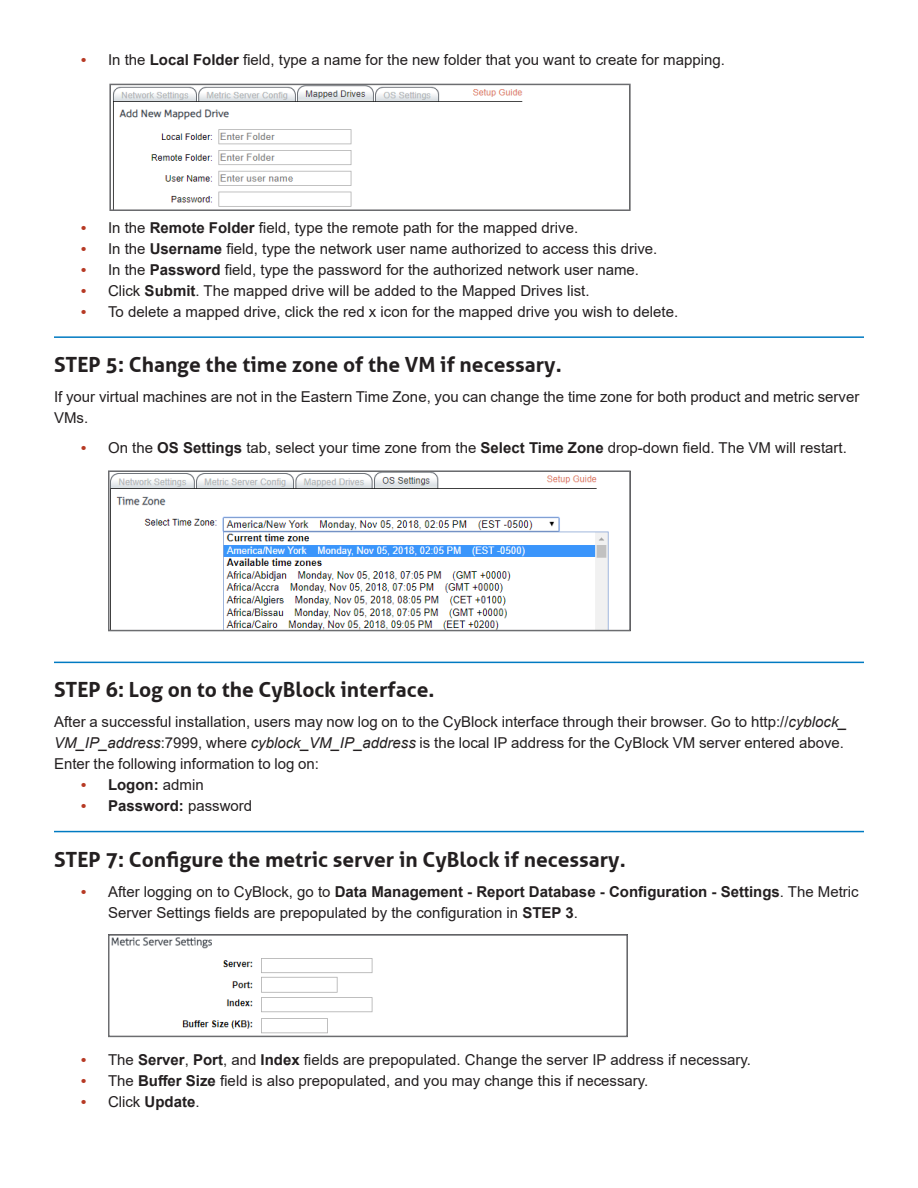
<style>
.page{position:relative;width:918px;height:1188px;background:#fff}
.page>*{position:absolute;margin:0;border:0;box-sizing:border-box;transform-origin:0 0}
.Heading_1{font:700 21px "WC Aller";color:#231f20}
.t1{font:15px/21px "Arial";color:#231f20}
.t2{font:700 15px "Arial";color:#231f20}
.s1{font-weight:700;font-size:14.7px;color:#b73a25}
.s2{font-weight:700}
.s3{font-style:italic}
.s4{font-size:14.7px;color:#b73a25}
.s5{font-weight:400}
</style>
<div class="page">
<hr style="left:54px;top:336px;width:810px;height:2px;background:#007ac2">
<hr style="left:54px;top:662px;width:810px;height:1px;background:#007ac2">
<hr style="left:54px;top:831px;width:810px;height:1px;background:#007ac2">
<img style="left:111px;top:937px;width:262px;height:97px">
<div style="left:108px;top:934px;width:520px;height:103px;border:2px solid #6c6d70"></div>
<img style="left:113px;top:87px;width:410px;height:121px">
<div style="left:109px;top:84px;width:522px;height:127px;border:2px solid #6c6d70"></div>
<img style="left:111px;top:473px;width:498px;height:155px">
<div style="left:108px;top:470px;width:523px;height:161px;border:2px solid #6c6d70"></div>
<p class="t1" style="left:81px;top:49px;width:645px"><span class="s1">•</span> In the <span class="s2">Local Folder</span> field, type a name for the new folder that you want to create for mapping.</p>
<p class="t1" style="left:81px;top:217px;width:499px"><span class="s1">•</span> In the <span class="s2">Remote Folder</span> field, type the remote path for the mapped drive.</p>
<p class="t1" style="left:81px;top:238px;width:578px"><span class="s1">•</span> In the <span class="s2">Username</span> field, type the network user name authorized to access this drive.</p>
<p class="t1" style="left:81px;top:259px;width:560px"><span class="s1">•</span> In the <span class="s2">Password</span> field, type the password for the authorized network user name.</p>
<p class="t1" style="left:81px;top:280px;width:510px"><span class="s1">•</span> Click <span class="s2">Submit</span>. The mapped drive will be added to the Mapped Drives list.</p>
<p class="t1" style="left:81px;top:301px;width:599px"><span class="s1">•</span> To delete a mapped drive, click the red x icon for the mapped drive you wish to delete.</p>
<p class="Heading_1" style="left:54px;top:352px;width:509px">STEP 5: Change the time zone of the VM if necessary.</p>
<p class="t1" style="left:54px;top:386px;width:807px">If your virtual machines are not in the Eastern Time Zone, you can change the time zone for both product and metric server<br>VMs.</p>
<p class="t1" style="left:81px;top:437px;width:767px"><span class="s1">•</span> On the <span class="s2">OS Settings</span> tab, select your time zone from the <span class="s2">Select Time Zone</span> drop-down field. The VM will restart.</p>
<p class="Heading_1" style="left:54px;top:678px;width:382px">STEP 6: Log on to the CyBlock interface.</p>
<p class="t1" style="left:54px;top:711px;width:794px">After a successful installation, users may now log on to the CyBlock interface through their browser. Go to http://<span class="s3">cyblock_<br>VM_IP_address</span>:7999, where <span class="s3">cyblock_VM_IP_address</span> is the local IP address for the CyBlock VM server entered above.<br>Enter the following information to log on:</p>
<p class="t2" style="left:81px;top:774px;width:124px"><span class="s4">•</span> Logon: <span class="s5">admin</span></p>
<p class="t2" style="left:81px;top:795px;width:173px"><span class="s4">•</span> Password: <span class="s5">password</span></p>
<p class="Heading_1" style="left:54px;top:847px;width:573px">STEP 7: Configure the metric server in CyBlock if necessary.</p>
<p class="t1" style="left:108px;top:881px;width:752px;text-indent:-27px"><span class="s1">•</span> After logging on to CyBlock, go to <span class="s2">Data Management - Report Database - Configuration - Settings</span>. The Metric<br>Server Settings fields are prepopulated by the configuration in <span class="s2">STEP 3</span>.</p>
<p class="t1" style="left:81px;top:1049px;width:672px"><span class="s1">•</span> The <span class="s2">Server</span>, <span class="s2">Port</span>, and <span class="s2">Index</span> fields are prepopulated. Change the server IP address if necessary.</p>
<p class="t1" style="left:81px;top:1070px;width:569px"><span class="s1">•</span> The <span class="s2">Buffer Size</span> field is also prepopulated, and you may change this if necessary.</p>
<p class="t1" style="left:81px;top:1091px;width:120px"><span class="s1">•</span> Click <span class="s2">Update</span>.</p>
</div>
